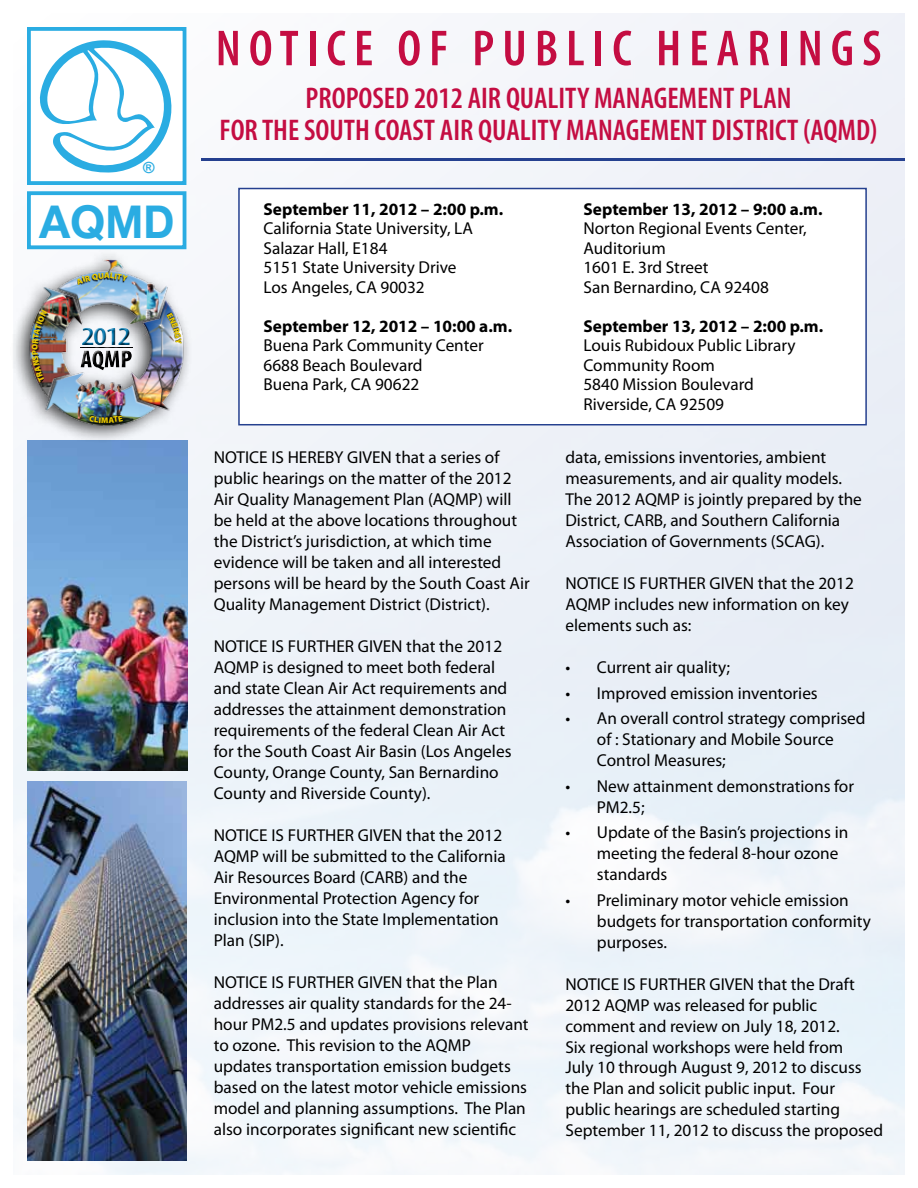
<style>
.page{position:relative;width:918px;height:1188px;background:#fff}
.page>*{position:absolute;margin:0;border:0;box-sizing:border-box;transform-origin:0 0}
.t1{font:600 condensed 51px "Myriad Pro";color:#c40d42}
.t2{font:700 45.45px "Helvetica Neue";color:#2aace2}
.t3{font:600 condensed 30px/31.5px "Myriad Pro";color:#c40d42;text-align:center}
.t4{font:600 condensed 26.25px "Myriad Pro";color:#0075ad;scale:1.29 1}
.t5{font:17.25px/21px "Myriad Pro";color:#000}
.t6{font:700 17.25px "Myriad Pro";color:#000}
.t7{font:700 15.45px "Arial";color:#2aace2}
.t8{font:900 8.4px "Myriad Pro";color:#ebcb00}
</style>
<div class="page">
<img style="left:14px;top:14px;width:890px;height:1160px">
<div style="left:29px;top:29px;width:156px;height:154px;background:#fff"></div>
<div style="left:27px;top:27px;width:159px;height:158px;border:4px solid #2aace2"></div>
<div style="left:29px;top:193px;width:156px;height:54px;background:#fff"></div>
<div style="left:27px;top:191px;width:159px;height:58px;border:4px solid #2aace2"></div>
<svg style="left:39px;top:40px;width:133px;height:133px"></svg>
<img style="left:28px;top:782px;width:158px;height:379px">
<img style="left:28px;top:443px;width:159px;height:328px">
<div style="left:10px;top:249px;width:183px;height:194px;background:#000;opacity:.75"></div>
<img style="left:27px;top:259px;width:159px;height:169px">
<div style="left:77px;top:328px;width:60px;height:46px;background:#000;opacity:.75"></div>
<div style="left:238px;top:188px;width:629px;height:237px;background:#fff;border:2px solid #25408f"></div>
<div style="left:263px;top:202px;width:600px;height:222px;background:#fff"></div>
<img style="left:10px;top:309px;width:122px;height:74px">
<svg style="left:76px;top:267px;width:52px;height:26px"></svg>
<svg style="left:164px;top:312px;width:21px;height:32px"></svg>
<svg style="left:89px;top:408px;width:35px;height:21px"></svg>
<p class="t7" style="left:143px;top:158px;width:13px">®</p>
<h2 class="t2" style="left:39px;top:193px;width:137px">AQMD</h2>
<h3 class="t4" style="left:81px;top:320px;width:40px">2012</h3>
<p class="t8" style="left:101px;top:414px;width:9px">M</p>
<h1 class="t1" style="left:216px;top:17px;width:667px">N O T I C E O F P U B L I C H E A R I N G S</h1>
<h3 class="t3" style="left:220px;top:82px;width:659px">PROPOSED 2012 AIR QUALITY MANAGEMENT PLAN<br>FOR THE SOUTH COAST AIR QUALITY MANAGEMENT DISTRICT (AQMD)</h3>
<p class="t6" style="left:263px;top:198px;width:241px">September 11, 2012 – 2:00 p.m.</p>
<p class="t5" style="left:263px;top:218px;width:211px;line-height:19.5px">California State University, LA<br>Salazar Hall, E184<br>5151 State University Drive<br>Los Angeles, CA 90032</p>
<p class="t6" style="left:263px;top:315px;width:250px">September 12, 2012 – 10:00 a.m.</p>
<p class="t5" style="left:263px;top:335px;width:222px;line-height:19.5px">Buena Park Community Center<br>6688 Beach Boulevard<br>Buena Park, CA 90622</p>
<p class="t5" style="left:214px;top:447px;width:318px">NOTICE IS HEREBY GIVEN that a series of public hearings on the matter of the 2012<br>Air Quality Management Plan (AQMP) will be held at the above locations throughout the District’s jurisdiction, at which time evidence will be taken and all interested persons will be heard by the South Coast Air Quality Management District (District).</p>
<p class="t5" style="left:214px;top:636px;width:299px">NOTICE IS FURTHER GIVEN that the 2012<br>AQMP is designed to meet both federal and state Clean Air Act requirements and addresses the attainment demonstration requirements of the federal Clean Air Act for the South Coast Air Basin (Los Angeles County, Orange County, San Bernardino County and Riverside County).</p>
<p class="t5" style="left:214px;top:825px;width:293px">NOTICE IS FURTHER GIVEN that the 2012<br>AQMP will be submitted to the California Air Resources Board (CARB) and the Environmental Protection Agency for inclusion into the State Implementation Plan (SIP).</p>
<p class="t5" style="left:214px;top:972px;width:316px">NOTICE IS FURTHER GIVEN that the Plan addresses air quality standards for the 24- hour PM2.5 and updates provisions relevant to ozone. This revision to the AQMP updates transportation emission budgets based on the latest motor vehicle emissions model and planning assumptions. The Plan also incorporates significant new scientific</p>
<p class="t6" style="left:583px;top:198px;width:241px">September 13, 2012 – 9:00 a.m.</p>
<p class="t5" style="left:583px;top:218px;width:225px;line-height:19.5px">Norton Regional Events Center,<br>Auditorium<br>1601 E. 3rd Street<br>San Bernardino, CA 92408</p>
<p class="t6" style="left:583px;top:315px;width:241px">September 13, 2012 – 2:00 p.m.</p>
<p class="t5" style="left:583px;top:335px;width:214px;line-height:19.5px">Louis Rubidoux Public Library<br>Community Room<br>5840 Mission Boulevard<br>Riverside, CA 92509</p>
<p class="t5" style="left:565px;top:447px;width:298px">data, emissions inventories, ambient measurements, and air quality models.<br>The 2012 AQMP is jointly prepared by the District, CARB, and Southern California Association of Governments (SCAG).</p>
<p class="t5" style="left:565px;top:573px;width:290px">NOTICE IS FURTHER GIVEN that the 2012<br>AQMP includes new information on key elements such as:</p>
<p class="t5" style="left:565px;top:657px;width:166px">• Current air quality;</p>
<p class="t5" style="left:565px;top:682px;width:254px">• Improved emission inventories</p>
<p class="t5" style="left:597px;top:708px;width:270px;text-indent:-31px">• An overall control strategy comprised of : Stationary and Mobile Source<br>Control Measures;</p>
<p class="t5" style="left:597px;top:775px;width:259px;text-indent:-31px">• New attainment demonstrations for<br>PM2.5;</p>
<p class="t5" style="left:597px;top:821px;width:253px;text-indent:-31px">• Update of the Basin’s projections in meeting the federal 8-hour ozone standards</p>
<p class="t5" style="left:597px;top:889px;width:275px;text-indent:-31px">• Preliminary motor vehicle emission budgets for transportation conformity purposes.</p>
<p class="t5" style="left:565px;top:973px;width:319px">NOTICE IS FURTHER GIVEN that the Draft 2012 AQMP was released for public comment and review on July 18, 2012.<br>Six regional workshops were held from<br>July 10 through August 9, 2012 to discuss the Plan and solicit public input. Four public hearings are scheduled starting September 11, 2012 to discuss the proposed</p>
</div>
